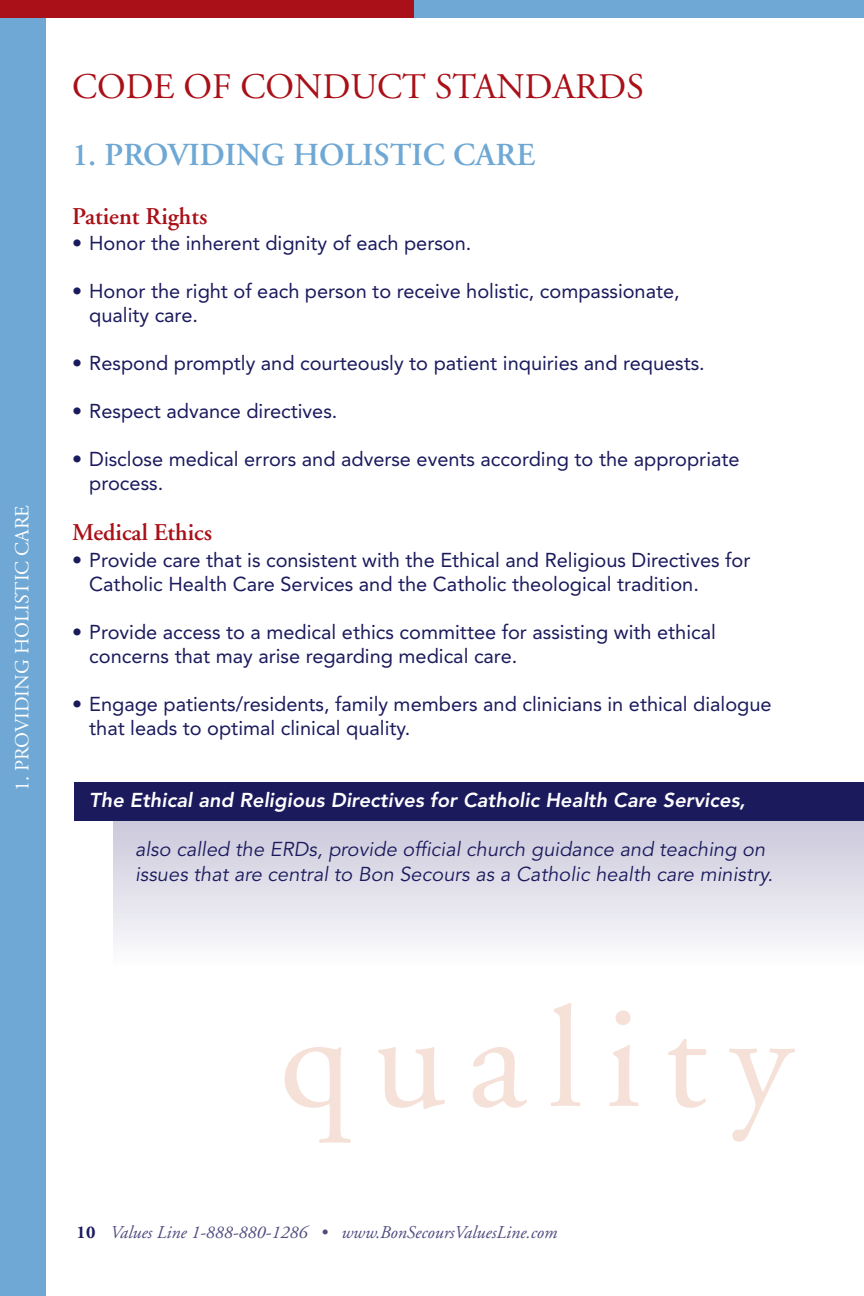
<style>
.page{position:relative;width:864px;height:1296px;background:#fff}
.page>*{position:absolute;margin:0;border:0;box-sizing:border-box;transform-origin:0 0}
.t1{font:144px "Adobe Garamond";letter-spacing:.15em;color:#f5e1d8}
.t2{font:36px "Adobe Garamond";color:#a91018}
.t3{font:600 32px "Adobe Garamond";color:#6fa8d4}
.t4{font:600 24px "Adobe Garamond";color:#a91018}
.t5{font:20px/24px "Avenir";color:#1b1a5d}
.t6{font:italic 20px/25px "Avenir";letter-spacing:.005em;color:#1b1a5d}
.t7{font:italic 800 20px "Avenir";letter-spacing:.005em;color:#fff}
.t8{font:20px "Adobe Garamond";color:#fff}
.t9{font:italic 18px "Adobe Garamond";color:#4f4b7f}
.s1{font-weight:700;font-style:normal;color:#1b1a5d}
</style>
<div class="page">
<div style="left:114px;top:817px;width:750px;height:147px;background:linear-gradient(to bottom,#c9c6d9,#fbfcfd)"></div>
<div style="left:74px;top:782px;width:790px;height:39px;background:#1b1a5d"></div>
<div style="left:0;top:0;width:45px;height:1296px;background:#6fa8d4"></div>
<div style="left:0;top:0;width:432px;height:18px;background:#a91018"></div>
<div style="left:414px;top:0;width:450px;height:18px;background:#6fa8d4"></div>
<p class="t8" style="left:14px;top:791px;width:287px;rotate:-90deg">1. PROVIDING HOLISTIC CARE</p>
<h2 class="t2" style="left:72px;top:72px;width:573px">CODE OF CONDUCT STANDARDS</h2>
<h3 class="t3" style="left:72px;top:142px;width:465px">1. PROVIDING HOLISTIC CARE</h3>
<p class="t4" style="left:72px;top:207px;width:137px">Patient Rights</p>
<p class="t5" style="left:72px;top:233px;width:401px">• Honor the inherent dignity of each person.</p>
<p class="t5" style="left:89px;top:281px;width:592px;text-indent:-17px">• Honor the right of each person to receive holistic, compassionate, quality care.</p>
<p class="t5" style="left:72px;top:353px;width:634px">• Respond promptly and courteously to patient inquiries and requests.</p>
<p class="t5" style="left:72px;top:401px;width:267px">• Respect advance directives.</p>
<p class="t5" style="left:89px;top:449px;width:652px;text-indent:-17px">• Disclose medical errors and adverse events according to the appropriate process.</p>
<p class="t4" style="left:72px;top:523px;width:141px">Medical Ethics</p>
<p class="t5" style="left:89px;top:550px;width:663px;text-indent:-17px">• Provide care that is consistent with the Ethical and Religious Directives for<br>Catholic Health Care Services and the Catholic theological tradition.</p>
<p class="t5" style="left:89px;top:622px;width:628px;text-indent:-17px">• Provide access to a medical ethics committee for assisting with ethical concerns that may arise regarding medical care.</p>
<p class="t5" style="left:89px;top:694px;width:684px;text-indent:-17px">• Engage patients/residents, family members and clinicians in ethical dialogue that leads to optimal clinical quality.</p>
<p class="t7" style="left:89px;top:792px;width:658px">The Ethical and Religious Directives for Catholic Health Care Services,</p>
<p class="t6" style="left:135px;top:838px;width:640px">also called the ERDs, provide official church guidance and teaching on issues that are central to Bon Secours as a Catholic health care ministry.</p>
<h1 class="t1" style="left:280px;top:1003px;width:514px">quality</h1>
<p class="t9" style="left:77px;top:1225px;width:482px"><span class="s1">10</span> Values Line 1-888-880-1286 • www.BonSecoursValuesLine.com</p>
</div>
